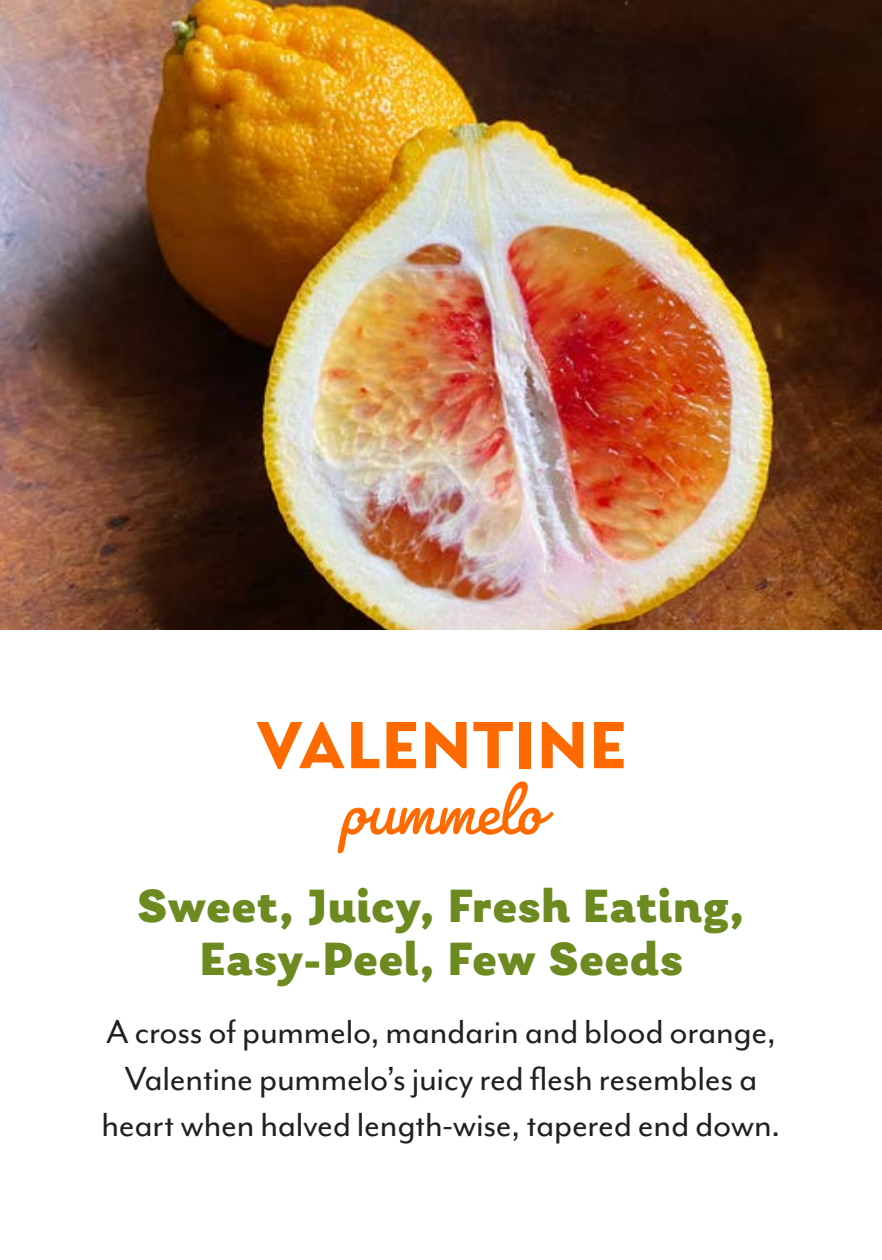
<style>
.page{position:relative;width:882px;height:1260px;background:#fff}
.page>*{position:absolute;margin:0;border:0;box-sizing:border-box;transform-origin:0 0}
.t1{font:80.5px "Pacifico";letter-spacing:-.02em;color:#ff6a00}
.t2{font:700 70px "Laca";letter-spacing:.015em;color:#ff6a00}
.t3{font:900 49px/52.5px "Laca";letter-spacing:.02em;color:#6c8a1f;text-align:center}
.t4{font:38.5px/46.2px "Mr Eaves Mod OT";letter-spacing:-.01em;color:#231f20;text-align:center}
</style>
<div class="page">
<img style="left:0;top:0;width:882px;height:630px">
<p class="t2" style="left:256px;top:704px;width:372px">VALENTINE</p>
<p class="t1" style="left:339px;top:759px;width:205px">pummelo</p>
<p class="t3" style="left:137px;top:879px;width:609px">Sweet, Juicy, Fresh Eating,<br>Easy-Peel, Few Seeds</p>
<p class="t4" style="left:102px;top:1009px;width:680px">A cross of pummelo, mandarin and blood orange,<br>Valentine pummelo’s juicy red flesh resembles a heart when halved length-wise, tapered end down.</p>
</div>
